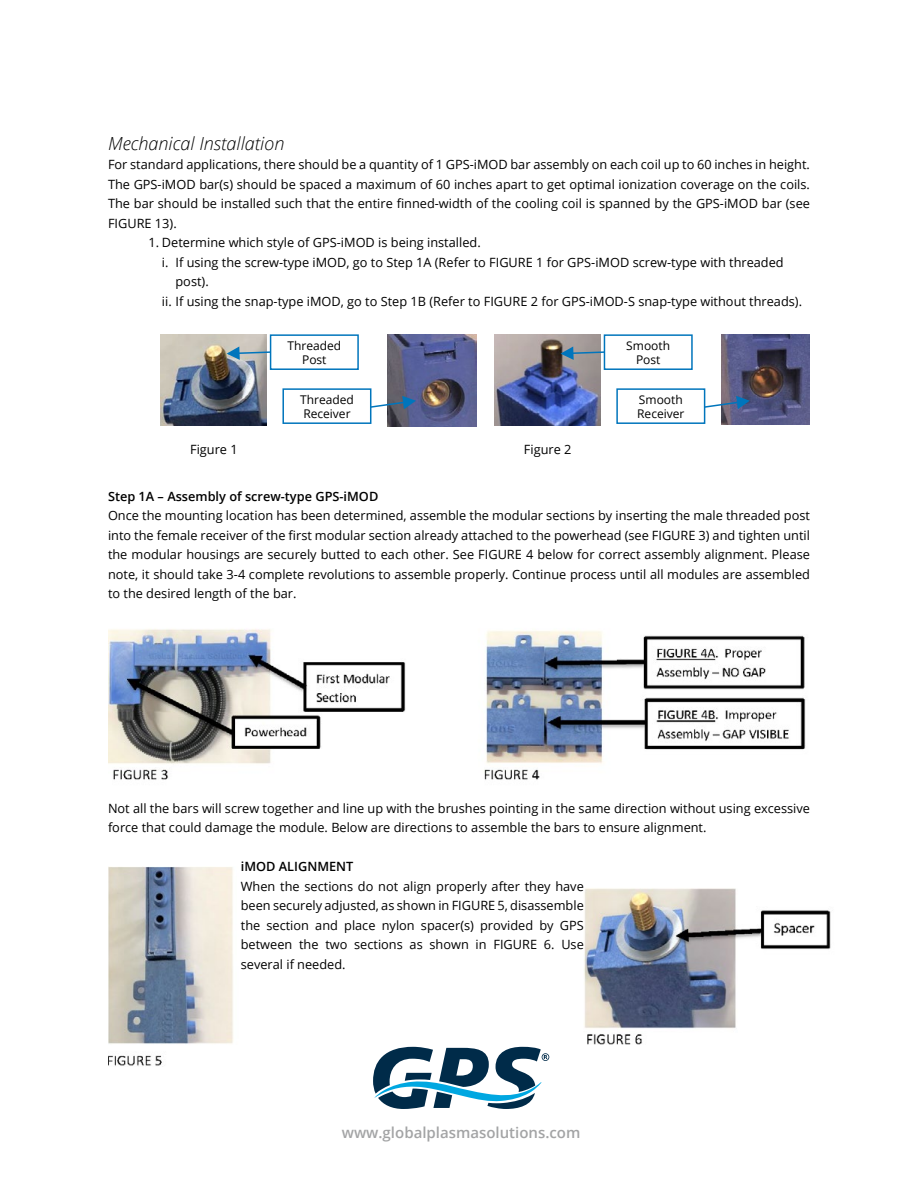
<style>
.page{position:relative;width:918px;height:1188px;background:#fff}
.page>*{position:absolute;margin:0;border:0;box-sizing:border-box;transform-origin:0 0}
.t1{font:italic 300 18px "Open Sans";color:#000}
.t2{font:600 15px "Open Sans";color:#a3a4a5}
.t3{font:12.75px/19.5px "Open Sans";color:#000;text-align:justify}
.t4{font:600 12.75px "Open Sans";color:#000}
.t5{font:600 12.75px "Open Sans";color:#000}
.t6{font:12px/13.5px "Open Sans";color:#000;text-align:center}
</style>
<div class="page">
<svg style="left:373px;top:1047px;width:176px;height:62px"></svg>
<img style="left:161px;top:334px;width:106px;height:92px">
<img style="left:495px;top:334px;width:106px;height:92px">
<img style="left:387px;top:334px;width:89px;height:93px">
<img style="left:721px;top:334px;width:89px;height:90px">
<svg style="left:227px;top:346px;width:43px;height:14px"></svg>
<svg style="left:561px;top:346px;width:43px;height:14px"></svg>
<svg style="left:371px;top:396px;width:45px;height:13px"></svg>
<svg style="left:705px;top:396px;width:45px;height:13px"></svg>
<div style="left:270px;top:334px;width:89px;height:36px;border:2px solid #0075bc"></div>
<div style="left:604px;top:334px;width:89px;height:36px;border:2px solid #0075bc"></div>
<div style="left:282px;top:388px;width:89px;height:36px;border:2px solid #0075bc"></div>
<div style="left:616px;top:388px;width:89px;height:36px;border:2px solid #0075bc"></div>
<img style="left:108px;top:629px;width:698px;height:151px">
<img style="left:108px;top:866px;width:125px;height:200px">
<img style="left:584px;top:888px;width:247px;height:157px">
<h1 class="t1" style="left:108px;top:131px;width:178px">Mechanical Installation</h1>
<p class="t3" style="left:108px;top:155px;width:704px">For standard applications, there should be a quantity of 1 GPS-iMOD bar assembly on each coil up to 60 inches in height.<br>The GPS-iMOD bar(s) should be spaced a maximum of 60 inches apart to get optimal ionization coverage on the coils.<br>The bar should be installed such that the entire finned-width of the cooling coil is spanned by the GPS-iMOD bar (see FIGURE 13).</p>
<p class="t3" style="left:148px;top:233px;width:334px">1. Determine which style of GPS-iMOD is being installed.</p>
<p class="t3" style="left:162px;top:252px;width:623px">i. If using the screw-type iMOD, go to Step 1A (Refer to FIGURE 1 for GPS-iMOD screw-type with threaded</p>
<p class="t3" style="left:175px;top:272px;width:35px">post).</p>
<p class="t3" style="left:162px;top:291px;width:642px">ii. If using the snap-type iMOD, go to Step 1B (Refer to FIGURE 2 for GPS-iMOD-S snap-type without threads).</p>
<p class="t6" style="left:287px;top:339px;width:55px">Threaded<br>Post</p>
<p class="t6" style="left:626px;top:339px;width:45px">Smooth<br>Post</p>
<p class="t6" style="left:300px;top:393px;width:55px;text-align:left">Threaded<br>Receiver</p>
<p class="t6" style="left:637px;top:393px;width:49px;text-align:left">Smooth<br>Receiver</p>
<p class="t3" style="left:190px;top:439px;width:49px">Figure 1</p>
<p class="t3" style="left:524px;top:439px;width:49px">Figure 2</p>
<p class="t4" style="left:108px;top:487px;width:272px">Step 1A – Assembly of screw-type GPS-iMOD</p>
<p class="t3" style="left:108px;top:506px;width:704px">Once the mounting location has been determined, assemble the modular sections by inserting the male threaded post into the female receiver of the first modular section already attached to the powerhead (see FIGURE 3) and tighten until the modular housings are securely butted to each other. See FIGURE 4 below for correct assembly alignment. Please note, it should take 3-4 complete revolutions to assemble properly. Continue process until all modules are assembled to the desired length of the bar.</p>
<p class="t3" style="left:108px;top:798px;width:704px">Not all the bars will screw together and line up with the brushes pointing in the same direction without using excessive force that could damage the module. Below are directions to assemble the bars to ensure alignment.</p>
<p class="t5" style="left:241px;top:858px;width:114px">iMOD ALIGNMENT</p>
<p class="t3" style="left:241px;top:876px;width:345px">When the sections do not align properly after they have been securely adjusted, as shown in FIGURE 5, disassemble the section and place nylon spacer(s) provided by GPS between the two sections as shown in FIGURE 6. Use several if needed.</p>
<p class="t2" style="left:342px;top:1123px;width:240px">www.globalplasmasolutions.com</p>
</div>
